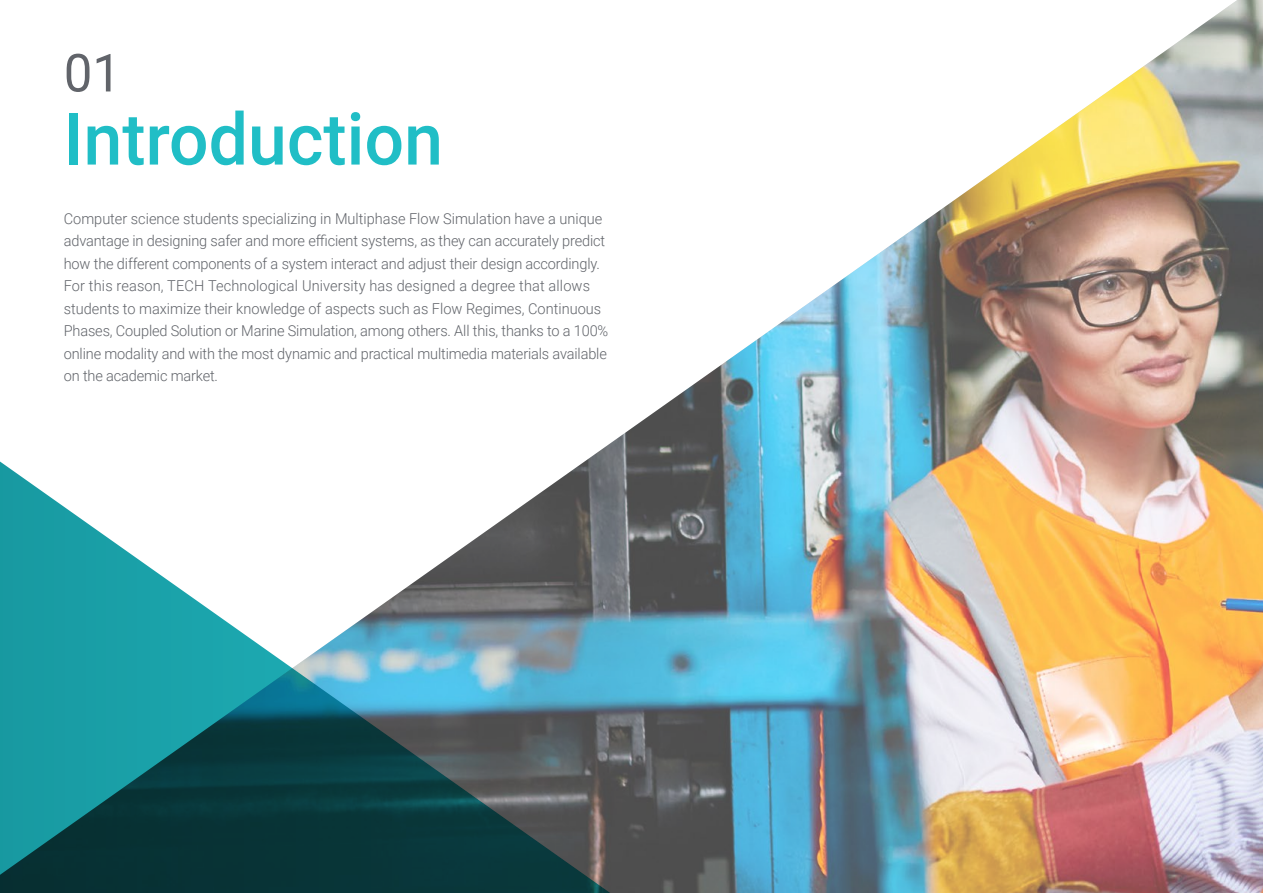
<style>
.page{position:relative;width:1263px;height:893px;background:#fff}
.page>*{position:absolute;margin:0;border:0;box-sizing:border-box;transform-origin:0 0}
.t1{font:500 72px "Roboto";color:#20bec6}
.t2{font:52.5px "Roboto";color:#61646a}
.t3{font:300 15px/22.5px "Roboto";letter-spacing:-.01em;color:#61646a}
</style>
<div class="page">
<img style="left:606px;top:0;width:657px;height:893px">
<svg style="left:0;top:446px;width:640px;height:447px"></svg>
<h2 class="t2" style="left:64px;top:36px;width:59px">01</h2>
<h1 class="t1" style="left:64px;top:89px;width:381px">Introduction</h1>
<p class="t3" style="left:64px;top:207px;width:546px">Computer science students specializing in Multiphase Flow Simulation have a unique advantage in designing safer and more efficient systems, as they can accurately predict how the different components of a system interact and adjust their design accordingly.<br>For this reason, TECH Technological University has designed a degree that allows students to maximize their knowledge of aspects such as Flow Regimes, Continuous Phases, Coupled Solution or Marine Simulation, among others. All this, thanks to a 100% online modality and with the most dynamic and practical multimedia materials available on the academic market.</p>
</div>
